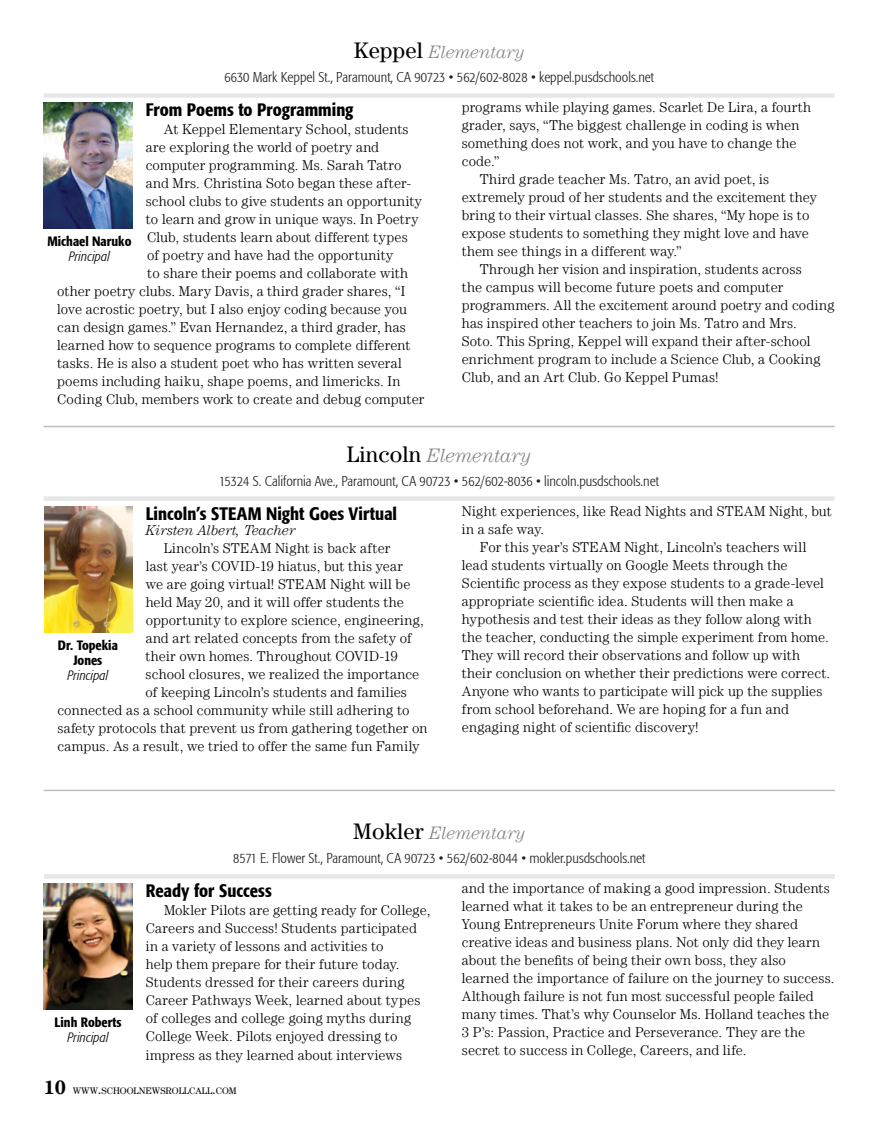
<style>
.page{position:relative;width:878px;height:1121px;background:#fff}
.page>*{position:absolute;margin:0;border:0;box-sizing:border-box;transform-origin:0 0}
.t1{font:italic 300 19.5px "Century LT";letter-spacing:-.005em;color:#808285}
.t2{font:500 condensed 18px "Formata";color:#000}
.t3{font:italic 300 18px "Century LT";letter-spacing:-.005em;color:#808285}
.t4{font:300 14.25px/18px "Century LT";letter-spacing:.01em;color:#000}
.t5{font:300 condensed 14.25px "Formata";color:#221f20}
.t6{font:300 condensed 14.25px "Formata";color:#211f20}
.t7{font:300 14.25px "Century LT";letter-spacing:.03em;color:#000}
.t8{font:italic 300 14.25px "Century LT";color:#000}
.t9{font:500 condensed 13.5px/15px "Formata";color:#000;text-align:center}
.t10{font:italic 300 condensed 13.5px "Formata";letter-spacing:.005em;color:#000}
.t11{font:9.45px "Century LT";color:#000}
.s1{font-weight:400;font-style:normal;font-size:22.5px;color:#000}
.s2{font-weight:700;font-size:19.5px}
.s3{font-size:13.5px}
</style>
<div class="page">
<div style="left:44px;top:93px;width:790px;height:5px;background:#e6e7e8"></div>
<img style="left:44px;top:103px;width:88px;height:126px">
<div style="left:44px;top:496px;width:790px;height:5px;background:#e6e7e8"></div>
<img style="left:44px;top:506px;width:88px;height:126px">
<hr style="left:44px;top:874px;width:790px;height:4px;background:#e6e7e8">
<img style="left:44px;top:883px;width:88px;height:126px">
<hr style="left:44px;top:426px;width:790px;height:1px;background:#bcbec0">
<hr style="left:44px;top:789px;width:790px;height:2px;background:#bcbec0">
<p class="t3" style="left:353px;top:42px;width:173px"><span class="s1">Keppel</span> Elementary</p>
<p class="t6" style="left:224px;top:69px;width:431px">6630 Mark Keppel St., Paramount, CA 90723 • 562/602-8028 • keppel.pusdschools.net</p>
<p class="t2" style="left:146px;top:99px;width:209px">From Poems to Programming</p>
<p class="t4" style="left:164px;top:120px;width:246px">At Keppel Elementary School, students</p>
<p class="t4" style="left:146px;top:138px;width:235px">are exploring the world of poetry and</p>
<p class="t4" style="left:146px;top:156px;width:257px">computer programming. Ms. Sarah Tatro</p>
<p class="t4" style="left:146px;top:174px;width:267px">and Mrs. Christina Soto began these after-</p>
<p class="t4" style="left:146px;top:192px;width:278px">school clubs to give students an opportunity</p>
<p class="t4" style="left:146px;top:210px;width:274px">to learn and grow in unique ways. In Poetry</p>
<p class="t4" style="left:147px;top:228px;width:262px">Club, students learn about different types</p>
<p class="t4" style="left:147px;top:246px;width:247px">of poetry and have had the opportunity</p>
<p class="t4" style="left:147px;top:264px;width:262px">to share their poems and collaborate with</p>
<p class="t4" style="left:57px;top:282px;width:349px">other poetry clubs. Mary Davis, a third grader shares, “I</p>
<p class="t4" style="left:57px;top:300px;width:351px">love acrostic poetry, but I also enjoy coding because you</p>
<p class="t4" style="left:57px;top:318px;width:350px">can design games.” Evan Hernandez, a third grader, has</p>
<p class="t4" style="left:57px;top:336px;width:354px">learned how to sequence programs to complete different</p>
<p class="t4" style="left:57px;top:354px;width:346px">tasks. He is also a student poet who has written several</p>
<p class="t4" style="left:57px;top:372px;width:344px">poems including haiku, shape poems, and limericks. In</p>
<p class="t4" style="left:57px;top:390px;width:368px">Coding Club, members work to create and debug computer</p>
<p class="t9" style="left:47px;top:233px;width:86px">Michael Naruko</p>
<p class="t10" style="left:69px;top:248px;width:42px">Principal</p>
<p class="t4" style="left:462px;top:98px;width:351px">programs while playing games. Scarlet De Lira, a fourth</p>
<p class="t4" style="left:462px;top:116px;width:339px">grader, says, “The biggest challenge in coding is when</p>
<p class="t4" style="left:462px;top:134px;width:336px">something does not work, and you have to change the</p>
<p class="t4" style="left:462px;top:152px;width:39px">code.”</p>
<p class="t4" style="left:480px;top:170px;width:291px">Third grade teacher Ms. Tatro, an avid poet, is</p>
<p class="t4" style="left:462px;top:188px;width:357px">extremely proud of her students and the excitement they</p>
<p class="t4" style="left:462px;top:206px;width:349px">bring to their virtual classes. She shares, “My hope is to</p>
<p class="t4" style="left:462px;top:224px;width:348px">expose students to something they might love and have</p>
<p class="t4" style="left:462px;top:242px;width:221px">them see things in a different way.”</p>
<p class="t4" style="left:480px;top:260px;width:323px">Through her vision and inspiration, students across</p>
<p class="t4" style="left:462px;top:278px;width:323px">the campus will become future poets and computer</p>
<p class="t4" style="left:462px;top:296px;width:374px">programmers. All the excitement around poetry and coding</p>
<p class="t4" style="left:462px;top:314px;width:336px">has inspired other teachers to join Ms. Tatro and Mrs.</p>
<p class="t4" style="left:462px;top:332px;width:350px">Soto. This Spring, Keppel will expand their after-school</p>
<p class="t4" style="left:462px;top:350px;width:360px">enrichment program to include a Science Club, a Cooking</p>
<p class="t4" style="left:462px;top:368px;width:258px">Club, and an Art Club. Go Keppel Pumas!</p>
<h1 class="t1" style="left:347px;top:444px;width:186px"><span class="s1">Lincoln</span> Elementary</h1>
<p class="t5" style="left:219px;top:472px;width:441px">15324 S. California Ave., Paramount, CA 90723 • 562/602-8036 • lincoln.pusdschools.net</p>
<p class="t2" style="left:146px;top:502px;width:253px">Lincoln’s STEAM Night Goes Virtual</p>
<p class="t8" style="left:146px;top:522px;width:151px">Kirsten Albert, Teacher</p>
<p class="t4" style="left:164px;top:538px;width:228px">Lincoln’s STEAM Night is back after</p>
<p class="t4" style="left:146px;top:556px;width:259px">last year’s COVID-19 hiatus, but this year</p>
<p class="t7" style="left:146px;top:575px;width:266px">we are going virtual! STEAM Night will be</p>
<p class="t4" style="left:146px;top:592px;width:260px">held May 20, and it will offer students the</p>
<p class="t4" style="left:146px;top:610px;width:280px">opportunity to explore science, engineering,</p>
<p class="t4" style="left:146px;top:628px;width:267px">and art related concepts from the safety of</p>
<p class="t4" style="left:146px;top:646px;width:254px">their own homes. Throughout COVID-19</p>
<p class="t4" style="left:146px;top:664px;width:275px">school closures, we realized the importance</p>
<p class="t4" style="left:146px;top:682px;width:263px">of keeping Lincoln’s students and families</p>
<p class="t4" style="left:57px;top:700px;width:354px">connected as a school community while still adhering to</p>
<p class="t4" style="left:57px;top:718px;width:371px">safety protocols that prevent us from gathering together on</p>
<p class="t4" style="left:57px;top:736px;width:363px">campus. As a result, we tried to offer the same fun Family</p>
<p class="t9" style="left:58px;top:638px;width:61px">Dr. Topekia<br>Jones</p>
<p class="t10" style="left:67px;top:668px;width:42px">Principal</p>
<p class="t4" style="left:462px;top:501px;width:371px">Night experiences, like Read Nights and STEAM Night, but</p>
<p class="t4" style="left:462px;top:519px;width:84px">in a safe way.</p>
<p class="t4" style="left:480px;top:537px;width:328px">For this year’s STEAM Night, Lincoln’s teachers will</p>
<p class="t4" style="left:462px;top:555px;width:327px">lead students virtually on Google Meets through the</p>
<p class="t4" style="left:462px;top:573px;width:363px">Scientific process as they expose students to a grade-level</p>
<p class="t4" style="left:462px;top:591px;width:333px">appropriate scientific idea. Students will then make a</p>
<p class="t4" style="left:462px;top:609px;width:351px">hypothesis and test their ideas as they follow along with</p>
<p class="t4" style="left:462px;top:627px;width:368px">the teacher, conducting the simple experiment from home.</p>
<p class="t4" style="left:462px;top:645px;width:340px">They will record their observations and follow up with</p>
<p class="t4" style="left:462px;top:663px;width:370px">their conclusion on whether their predictions were correct.</p>
<p class="t4" style="left:462px;top:681px;width:362px">Anyone who wants to participate will pick up the supplies</p>
<p class="t4" style="left:462px;top:699px;width:328px">from school beforehand. We are hoping for a fun and</p>
<p class="t4" style="left:462px;top:717px;width:238px">engaging night of scientific discovery!</p>
<p class="t9" style="left:55px;top:1015px;width:68px">Linh Roberts</p>
<p class="t10" style="left:68px;top:1029px;width:42px">Principal</p>
<p class="t3" style="left:353px;top:823px;width:174px"><span class="s1">Mokler</span> Elementary</p>
<p class="t5" style="left:233px;top:850px;width:413px">8571 E. Flower St., Paramount, CA 90723 • 562/602-8044 • mokler.pusdschools.net</p>
<p class="t2" style="left:146px;top:880px;width:127px">Ready for Success</p>
<p class="t4" style="left:146px;top:901px;width:286px;text-indent:18px">Mokler Pilots are getting ready for College, Careers and Success! Students participated in a variety of lessons and activities to<br>help them prepare for their future today.<br>Students dressed for their careers during Career Pathways Week, learned about types of colleges and college going myths during College Week. Pilots enjoyed dressing to impress as they learned about interviews</p>
<p class="t4" style="left:462px;top:879px;width:374px">and the importance of making a good impression. Students learned what it takes to be an entrepreneur during the Young Entrepreneurs Unite Forum where they shared creative ideas and business plans. Not only did they learn about the benefits of being their own boss, they also learned the importance of failure on the journey to success.<br>Although failure is not fun most successful people failed many times. That’s why Counselor Ms. Holland teaches the 3 P’s: Passion, Practice and Perseverance. They are the secret to success in College, Careers, and life.</p>
<p class="t11" style="left:44px;top:1085px;width:194px"><span class="s2">10</span> WWW<span class="s3">.</span>SCHOOLNEWSROLLCALL<span class="s3">.</span>COM</p>
</div>
